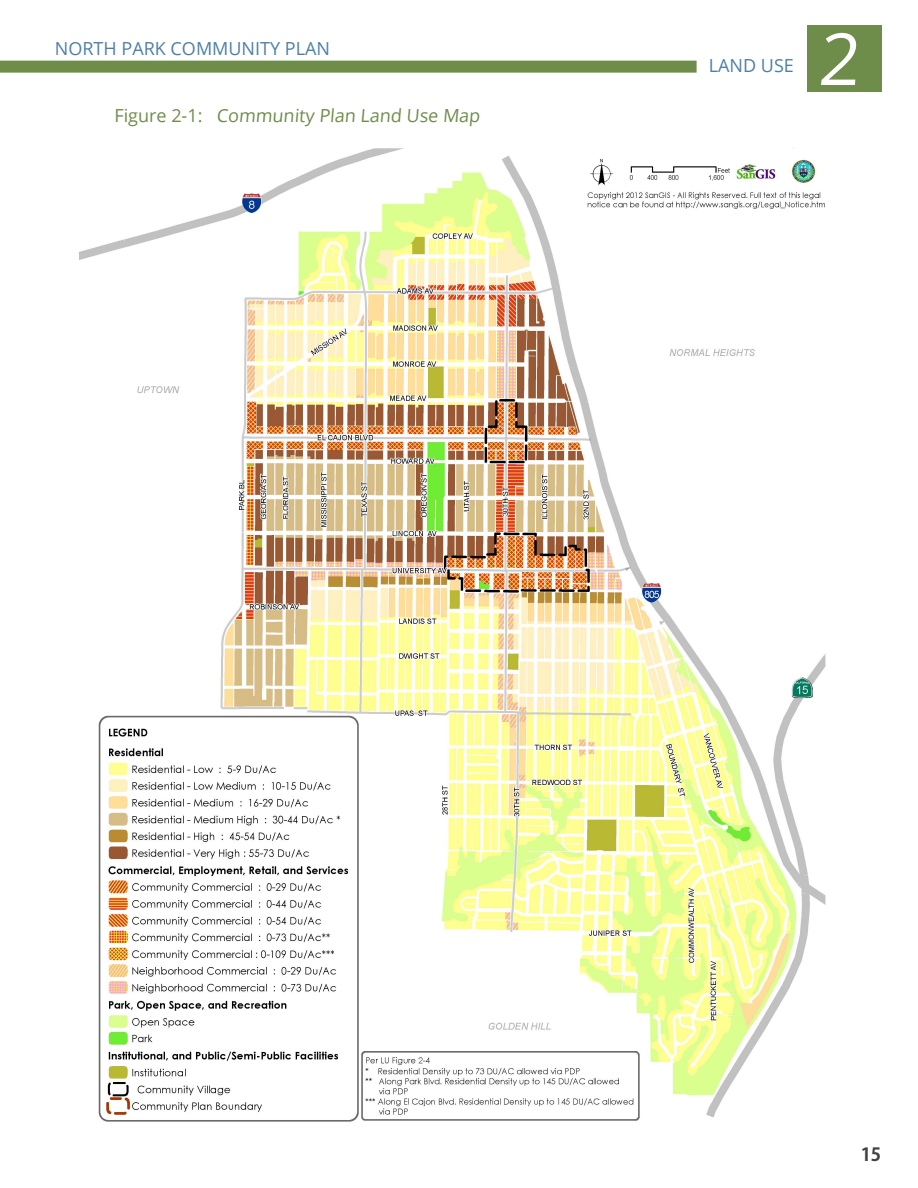
<style>
.page{position:relative;width:918px;height:1188px;background:#fff}
.page>*{position:absolute;margin:0;border:0;box-sizing:border-box;transform-origin:0 0}
.t1{font:72px "Open Sans";color:#fff}
.t2{font:18px "Open Sans";color:#6e8d4a}
.t3{font:18px "Open Sans";color:#4d80a6}
.t4{font:700 18px "Koz Go Pr 6 N";color:#414243}
</style>
<div class="page">
<div style="left:0;top:61px;width:697px;height:12px;background:#6e8d4a"></div>
<div style="left:807px;top:25px;width:74px;height:67px;background:#6e8d4a"></div>
<img style="left:79px;top:148px;width:747px;height:974px">
<p class="t3" style="left:55px;top:36px;width:277px">NORTH PARK COMMUNITY PLAN</p>
<p class="t2" style="left:114px;top:103px;width:369px">Figure 2-1: Community Plan Land Use Map</p>
<p class="t3" style="left:709px;top:53px;width:87px">LAND USE</p>
<h1 class="t1" style="left:818px;top:10px;width:51px">2</h1>
<p class="t4" style="left:861px;top:1144px;width:22px">15</p>
</div>
